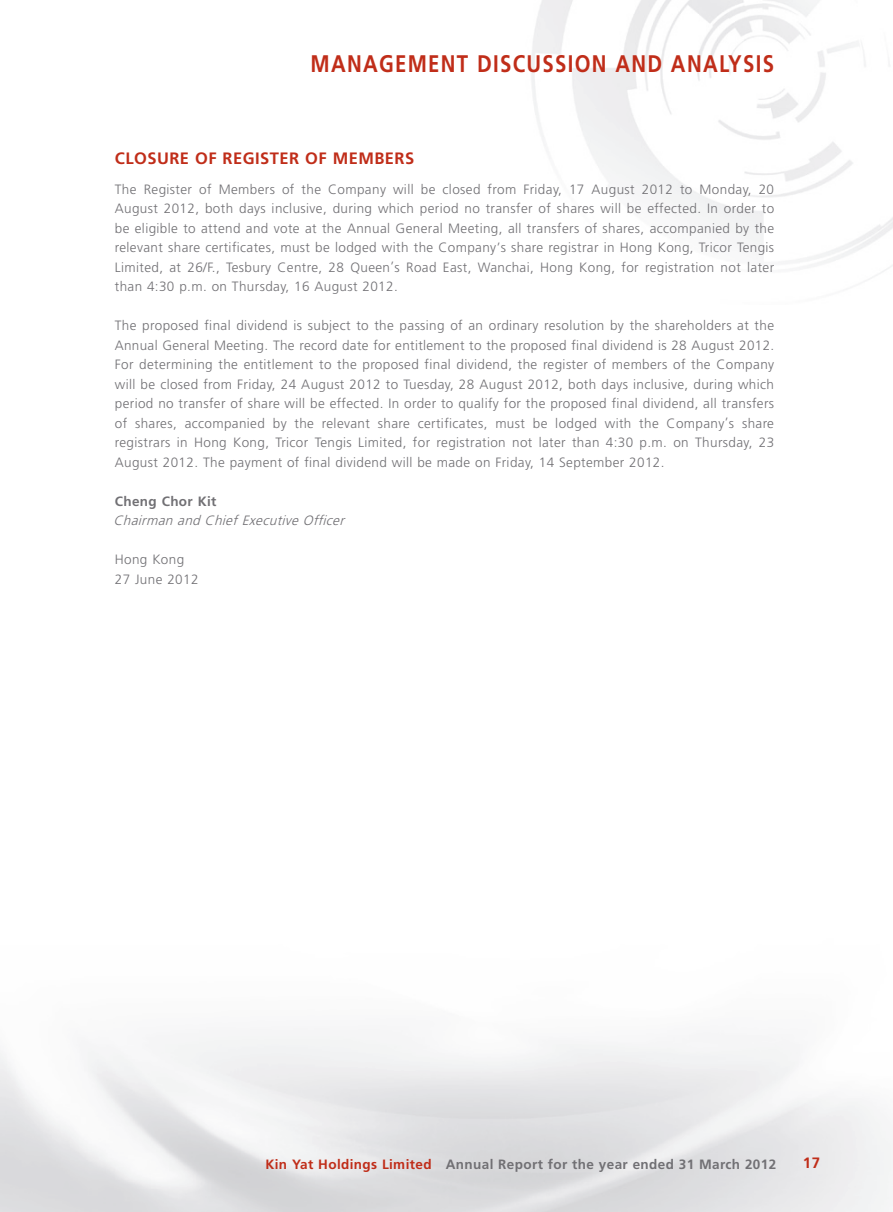
<style>
.page{position:relative;width:893px;height:1212px;background:#fff}
.page>*{position:absolute;margin:0;border:0;box-sizing:border-box;transform-origin:0 0}
.t1{font:700 24px "Frutiger LT Std";letter-spacing:.065em;color:#c02d19;scale:.85 1}
.Heading_1{font:700 16.5px "Frutiger LT Std";letter-spacing:.03em;color:#c02d19}
.t2{font:700 15px "Frutiger LT Std";color:#c02d19}
.Body_Text{font:300 13.5px/19.5px "Frutiger LT Std";letter-spacing:.03em;color:#717074;text-align:justify}
.Body_Text-2{font:700 13.5px "Frutiger LT Std";letter-spacing:.03em;color:#717074}
.Body_Text-3{font:italic 300 13.5px "Frutiger LT Std";color:#717074}
.s1{color:#c02d19}
</style>
<div class="page">
<h1 class="t1" style="left:311px;top:49px;width:547px">MANAGEMENT DISCUSSION AND ANALYSIS</h1>
<p class="Heading_1" style="left:115px;top:148px;width:301px">CLOSURE OF REGISTER OF MEMBERS</p>
<p class="Body_Text" style="left:115px;top:179px;width:661px">The Register of Members of the Company will be closed from Friday, 17 August 2012 to Monday, 20<br>August 2012, both days inclusive, during which period no transfer of shares will be effected. In order to be eligible to attend and vote at the Annual General Meeting, all transfers of shares, accompanied by the relevant share certificates, must be lodged with the Company’s share registrar in Hong Kong, Tricor Tengis Limited, at 26/F., Tesbury Centre, 28 Queen’s Road East, Wanchai, Hong Kong, for registration not later than 4:30 p.m. on Thursday, 16 August 2012.</p>
<p class="Body_Text" style="left:115px;top:316px;width:661px">The proposed final dividend is subject to the passing of an ordinary resolution by the shareholders at the Annual General Meeting. The record date for entitlement to the proposed final dividend is 28 August 2012.<br>For determining the entitlement to the proposed final dividend, the register of members of the Company will be closed from Friday, 24 August 2012 to Tuesday, 28 August 2012, both days inclusive, during which period no transfer of share will be effected. In order to qualify for the proposed final dividend, all transfers of shares, accompanied by the relevant share certificates, must be lodged with the Company’s share registrars in Hong Kong, Tricor Tengis Limited, for registration not later than 4:30 p.m. on Thursday, 23<br>August 2012. The payment of final dividend will be made on Friday, 14 September 2012.</p>
<p class="Body_Text-2" style="left:115px;top:493px;width:103px">Cheng Chor Kit</p>
<p class="Body_Text-3" style="left:113px;top:513px;width:236px">Chairman and Chief Executive Officer</p>
<p class="Body_Text" style="left:115px;top:550px;width:71px">Hong Kong</p>
<p class="Body_Text" style="left:115px;top:569px;width:85px">27 June 2012</p>
<p class="Body_Text-2" style="left:265px;top:1156px;width:512px"><span class="s1">Kin Yat Holdings Limited</span> Annual Report for the year ended 31 March 2012</p>
<p class="t2" style="left:803px;top:1154px;width:19px">17</p>
</div>
